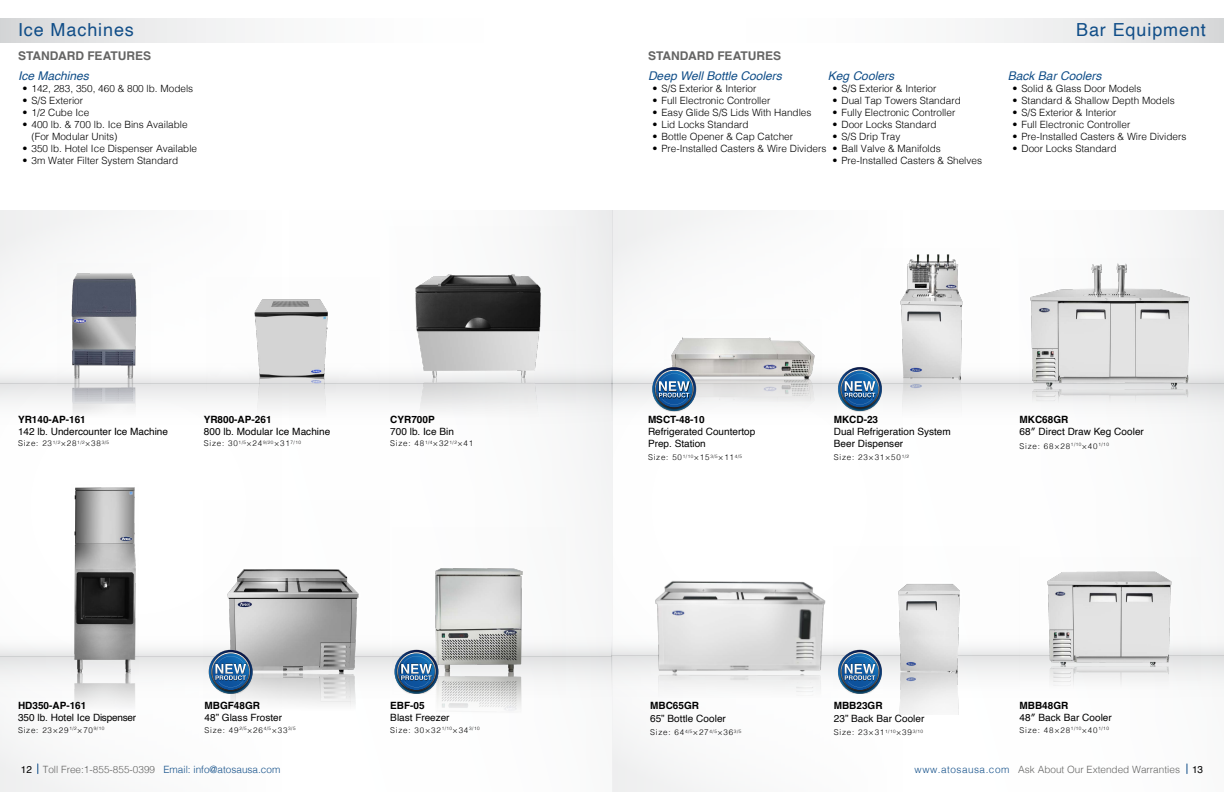
<style>
.page{position:relative;width:1224px;height:792px;background:#fff}
.page>*{position:absolute;margin:0;border:0;box-sizing:border-box;transform-origin:0 0}
.t1{font:18px "Helvetica";letter-spacing:.05em;color:#114e88}
.t2{font:italic 12px "Helvetica";color:#114e88}
.t3{font:700 12px "Helvetica";color:#656564}
.t4{font:300 10px/12px "Helvetica";color:#000}
.t5{font:10px/12px "Helvetica";color:#000}
.t6{font:700 10px "Helvetica";color:#000}
.t7{font:300 10px "Helvetica";color:#656564}
.t8{font:300 8px "Helvetica";letter-spacing:.1em;color:#000}
.s1{font-weight:400;color:#000}
.s2{color:#114e88}
</style>
<div class="page">
<div style="left:0;top:18px;width:613px;height:24px;background:linear-gradient(to right,#e0e1e2,#fff)"></div>
<div style="left:611px;top:18px;width:613px;height:24px;background:linear-gradient(to right,#fff,#e1e2e3)"></div>
<div style="left:0;top:635px;width:612px;height:22px;background:linear-gradient(to bottom,#fff,#e8e8e9)"></div>
<div style="left:0;top:657px;width:612px;height:42px;background:linear-gradient(to bottom,#e7e7e8,#fefefe)"></div>
<svg style="left:612px;top:635px;width:612px;height:21px"></svg>
<div style="left:612px;top:656px;width:612px;height:42px;background:linear-gradient(to bottom,#e5e6e6,#fbfbfb)"></div>
<svg style="left:613px;top:362px;width:611px;height:21px"></svg>
<div style="left:612px;top:383px;width:612px;height:43px;background:linear-gradient(to bottom,#e4e5e6,#fff)"></div>
<svg style="left:0;top:362px;width:613px;height:21px;fill:#f4f4f4"></svg>
<div style="left:0;top:383px;width:613px;height:43px;background:linear-gradient(to bottom,#e5e5e6,#fff)"></div>
<img style="left:1020px;top:258px;width:180px;height:121px">
<img style="left:1020px;top:379px;width:180px;height:47px">
<img style="left:648px;top:581px;width:186px;height:117px">
<img style="left:654px;top:644px;width:180px;height:54px">
<img style="left:834px;top:689px;width:186px;height:26px">
<img style="left:834px;top:584px;width:186px;height:105px">
<img style="left:838px;top:650px;width:44px;height:44px">
<img style="left:393px;top:568px;width:173px;height:79px">
<img style="left:393px;top:647px;width:173px;height:65px">
<img style="left:394px;top:650px;width:45px;height:44px">
<img style="left:227px;top:569px;width:132px;height:66px">
<img style="left:204px;top:635px;width:186px;height:71px">
<img style="left:209px;top:650px;width:44px;height:44px">
<img style="left:71px;top:487px;width:67px;height:181px">
<img style="left:71px;top:668px;width:67px;height:40px">
<img style="left:862px;top:254px;width:138px;height:111px">
<img style="left:862px;top:365px;width:138px;height:61px">
<img style="left:1020px;top:571px;width:181px;height:77px">
<img style="left:1020px;top:648px;width:181px;height:50px">
<img style="left:671px;top:337px;width:144px;height:23px">
<img style="left:665px;top:360px;width:156px;height:66px">
<img style="left:652px;top:367px;width:44px;height:44px">
<img style="left:838px;top:367px;width:44px;height:44px">
<img style="left:415px;top:226px;width:160px;height:104px">
<img style="left:390px;top:330px;width:185px;height:96px">
<img style="left:254px;top:299px;width:74px;height:61px">
<img style="left:207px;top:360px;width:172px;height:66px">
<img style="left:71px;top:273px;width:66px;height:95px">
<img style="left:57px;top:368px;width:93px;height:58px">
<h1 class="t1" style="left:18px;top:16px;width:117px">Ice Machines</h1>
<p class="t3" style="left:18px;top:49px;width:135px">STANDARD FEATURES</p>
<p class="t2" style="left:18px;top:66px;width:72px">Ice Machines</p>
<p class="t4" style="left:23px;top:82px;width:172px">• 142, 283, 350, 460 &amp; 800 lb. Models</p>
<p class="t4" style="left:23px;top:94px;width:62px">• S/S Exterior</p>
<p class="t4" style="left:23px;top:106px;width:68px">• 1/2 Cube Ice</p>
<p class="t4" style="left:32px;top:118px;width:158px;text-indent:-9px">• 400 lb. &amp; 700 lb. Ice Bins Available (For Modular Units)</p>
<p class="t4" style="left:23px;top:142px;width:176px">• 350 lb. Hotel Ice Dispenser Available</p>
<p class="t4" style="left:23px;top:154px;width:157px">• 3m Water Filter System Standard</p>
<p class="t3" style="left:648px;top:49px;width:135px">STANDARD FEATURES</p>
<p class="t2" style="left:648px;top:66px;width:135px">Deep Well Bottle Coolers</p>
<p class="t4" style="left:652px;top:82px;width:106px">• S/S Exterior &amp; Interior</p>
<p class="t4" style="left:652px;top:94px;width:119px">• Full Electronic Controller</p>
<p class="t4" style="left:652px;top:106px;width:161px">• Easy Glide S/S Lids With Handles</p>
<p class="t4" style="left:652px;top:118px;width:98px">• Lid Locks Standard</p>
<p class="t4" style="left:652px;top:130px;width:142px">• Bottle Opener &amp; Cap Catcher</p>
<p class="t4" style="left:652px;top:142px;width:176px">• Pre-Installed Casters &amp; Wire Dividers</p>
<p class="t2" style="left:828px;top:66px;width:68px">Keg Coolers</p>
<p class="t4" style="left:832px;top:82px;width:106px">• S/S Exterior &amp; Interior</p>
<p class="t4" style="left:832px;top:94px;width:130px">• Dual Tap Towers Standard</p>
<p class="t4" style="left:832px;top:106px;width:124px">• Fully Electronic Controller</p>
<p class="t4" style="left:832px;top:118px;width:106px">• Door Locks Standard</p>
<p class="t4" style="left:832px;top:130px;width:69px">• S/S Drip Tray</p>
<p class="t4" style="left:832px;top:142px;width:110px">• Ball Valve &amp; Manifolds</p>
<p class="t4" style="left:832px;top:154px;width:151px">• Pre-Installed Casters &amp; Shelves</p>
<h1 class="t1" style="left:1076px;top:16px;width:131px">Bar Equipment</h1>
<p class="t2" style="left:1008px;top:66px;width:95px">Back Bar Coolers</p>
<p class="t4" style="left:1012px;top:82px;width:131px">• Solid &amp; Glass Door Models</p>
<p class="t4" style="left:1012px;top:94px;width:164px">• Standard &amp; Shallow Depth Models</p>
<p class="t4" style="left:1012px;top:106px;width:106px">• S/S Exterior &amp; Interior</p>
<p class="t4" style="left:1012px;top:118px;width:119px">• Full Electronic Controller</p>
<p class="t4" style="left:1012px;top:130px;width:176px">• Pre-Installed Casters &amp; Wire Dividers</p>
<p class="t4" style="left:1012px;top:142px;width:106px">• Door Locks Standard</p>
<p class="t6" style="left:18px;top:413px;width:69px">YR140-AP-161</p>
<p class="t5" style="left:18px;top:425px;width:152px">142 lb. Undercounter Ice Machine</p>
<p class="t8" style="left:18px;top:437px;width:93px">Size: 23<sup>1/2</sup>×28<sup>1/2</sup>×38<sup>3/5</sup></p>
<p class="t6" style="left:204px;top:413px;width:69px">YR800-AP-261</p>
<p class="t5" style="left:204px;top:425px;width:128px">800 lb. Modular Ice Machine</p>
<p class="t8" style="left:204px;top:437px;width:99px">Size: 30<sup>1/5</sup>×24<sup>9/20</sup>×31<sup>7/10</sup></p>
<p class="t6" style="left:390px;top:413px;width:46px">CYR700P</p>
<p class="t5" style="left:390px;top:425px;width:65px">700 lb. Ice Bin</p>
<p class="t8" style="left:390px;top:437px;width:84px">Size: 48<sup>1/4</sup>×32<sup>1/2</sup>×41</p>
<p class="t6" style="left:648px;top:413px;width:58px">MSCT-48-10</p>
<p class="t5" style="left:648px;top:426px;width:109px">Refrigerated Countertop<br>Prep. Station</p>
<p class="t6" style="left:834px;top:413px;width:46px">MKCD-23</p>
<p class="t5" style="left:834px;top:426px;width:119px">Dual Refrigeration System<br>Beer Dispenser</p>
<p class="t6" style="left:1020px;top:414px;width:50px">MKC68GR</p>
<p class="t5" style="left:1020px;top:426px;width:126px">68″ Direct Draw Keg Cooler</p>
<p class="t8" style="left:1020px;top:439px;width:91px">Size: 68×28<sup>1/10</sup>×40<sup>1/10</sup></p>
<p class="t8" style="left:648px;top:451px;width:96px">Size: 50<sup>1/10</sup>×15<sup>3/5</sup>×11<sup>4/5</sup></p>
<p class="t8" style="left:834px;top:451px;width:77px">Size: 23×31×50<sup>1/2</sup></p>
<p class="t6" style="left:18px;top:700px;width:70px">HD350-AP-161</p>
<p class="t5" style="left:18px;top:712px;width:120px">350 lb. Hotel Ice Dispenser</p>
<p class="t6" style="left:205px;top:700px;width:57px">MBGF48GR</p>
<p class="t5" style="left:205px;top:712px;width:79px">48” Glass Froster</p>
<p class="t6" style="left:390px;top:700px;width:36px">EBF-05</p>
<p class="t5" style="left:390px;top:712px;width:61px">Blast Freezer</p>
<p class="t6" style="left:650px;top:700px;width:50px">MBC65GR</p>
<p class="t5" style="left:650px;top:712px;width:77px">65” Bottle Cooler</p>
<p class="t6" style="left:834px;top:700px;width:50px">MBB23GR</p>
<p class="t5" style="left:834px;top:712px;width:92px">23” Back Bar Cooler</p>
<p class="t6" style="left:1020px;top:700px;width:50px">MBB48GR</p>
<p class="t5" style="left:1020px;top:712px;width:94px">48″ Back Bar Cooler</p>
<p class="t8" style="left:18px;top:723px;width:88px">Size: 23×29<sup>1/2</sup>×70<sup>9/10</sup></p>
<p class="t8" style="left:205px;top:723px;width:93px">Size: 49<sup>2/5</sup>×26<sup>4/5</sup>×33<sup>3/5</sup></p>
<p class="t8" style="left:390px;top:723px;width:91px">Size: 30×32<sup>1/10</sup>×34<sup>3/10</sup></p>
<p class="t8" style="left:650px;top:726px;width:93px">Size: 64<sup>4/5</sup>×27<sup>4/5</sup>×36<sup>3/5</sup></p>
<p class="t8" style="left:834px;top:726px;width:91px">Size: 23×31<sup>1/10</sup>×39<sup>3/10</sup></p>
<p class="t8" style="left:1020px;top:723px;width:91px">Size: 48×28<sup>1/10</sup>×40<sup>1/10</sup></p>
<p class="t7" style="left:21px;top:761px;width:261px"><span class="s1">12</span> Toll Free:1-855-855-0399 <span class="s2">Email: info@atosausa.com</span></p>
<p class="t7" style="left:915px;top:761px;width:290px"><span class="s2">www.atosausa.com</span> Ask About Our Extended Warranties <span class="s1">13</span></p>
</div>
